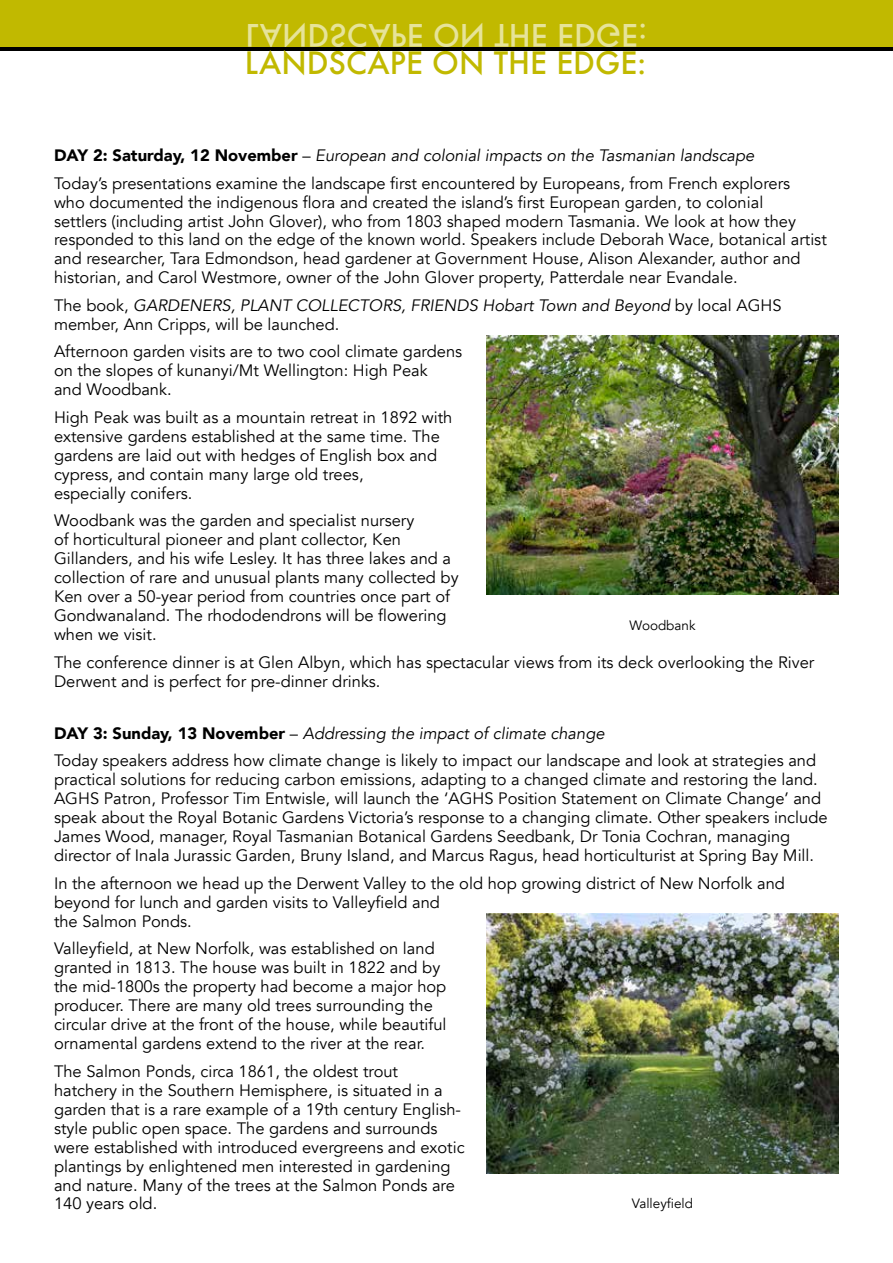
<style>
.page{position:relative;width:893px;height:1263px;background:#fff}
.page>*{position:absolute;margin:0;border:0;box-sizing:border-box;transform-origin:0 0}
.t1{font:500 30px "Futura";color:#c1b900}
.t2{font:16.5px/19px "Avenir";color:#000}
.t3{font:italic 16.5px/18.9px "Avenir";color:#000}
.t4{font:13.5px "Avenir";color:#000}
.s1{font-weight:900}
.s2{font-style:italic}
.s3{font-style:normal}
</style>
<div class="page">
<div style="left:0;top:0;width:893px;height:51px;background:#c1b900"></div>
<hr style="left:0;top:47px;width:893px;height:4px;background:#000">
<img style="left:486px;top:913px;width:353px;height:260px">
<img style="left:486px;top:335px;width:353px;height:260px">
<h1 class="t1" style="left:245px;top:42px;width:403px">LANDSCAPE ON THE EDGE:</h1>
<p class="t2" style="left:54px;top:142px;width:738px;line-height:27.5px"><span class="s1">DAY 2: Saturday, 12 November</span> – <span class="s2">European and colonial impacts on the Tasmanian landscape<br></span>Today’s presentations examine the landscape first encountered by Europeans, from French explorers</p>
<p class="t2" style="left:54px;top:193px;width:774px">who documented the indigenous flora and created the island’s first European garden, to colonial<br>settlers (including artist John Glover), who from 1803 shaped modern Tasmania. We look at how they responded to this land on the edge of the known world. Speakers include Deborah Wace, botanical artist and researcher, Tara Edmondson, head gardener at Government House, Alison Alexander, author and historian, and Carol Westmore, owner of the John Glover property, Patterdale near Evandale.</p>
<p class="t3" style="left:54px;top:296px;width:729px"><span class="s3">The book,</span> GARDENERS, PLANT COLLECTORS, FRIENDS Hobart Town and Beyond <span class="s3">by local AGHS member, Ann Cripps, will be launched.</span></p>
<p class="t2" style="left:54px;top:343px;width:410px">Afternoon garden visits are to two cool climate gardens on the slopes of kunanyi/Mt Wellington: High Peak<br>and Woodbank.</p>
<p class="t2" style="left:54px;top:408px;width:400px">High Peak was built as a mountain retreat in 1892 with extensive gardens established at the same time. The gardens are laid out with hedges of English box and cypress, and contain many large old trees,<br>especially conifers.</p>
<p class="t2" style="left:54px;top:511px;width:406px">Woodbank was the garden and specialist nursery<br>of horticultural pioneer and plant collector, Ken Gillanders, and his wife Lesley. It has three lakes and a collection of rare and unusual plants many collected by Ken over a 50-year period from countries once part of Gondwanaland. The rhododendrons will be flowering when we visit.</p>
<p class="t2" style="left:54px;top:653px;width:762px">The conference dinner is at Glen Albyn, which has spectacular views from its deck overlooking the River<br>Derwent and is perfect for pre-dinner drinks.</p>
<p class="t2" style="left:54px;top:720px;width:764px;line-height:27.5px"><span class="s1">DAY 3: Sunday, 13 November</span> – <span class="s2">Addressing the impact of climate change<br></span>Today speakers address how climate change is likely to impact our landscape and look at strategies and</p>
<p class="t2" style="left:54px;top:770px;width:775px">practical solutions for reducing carbon emissions, adapting to a changed climate and restoring the land.<br>AGHS Patron, Professor Tim Entwisle, will launch the ‘AGHS Position Statement on Climate Change’ and speak about the Royal Botanic Gardens Victoria’s response to a changing climate. Other speakers include James Wood, manager, Royal Tasmanian Botanical Gardens Seedbank, Dr Tonia Cochran, managing director of Inala Jurassic Garden, Bruny Island, and Marcus Ragus, head horticulturist at Spring Bay Mill.</p>
<p class="t2" style="left:54px;top:874px;width:732px">In the afternoon we head up the Derwent Valley to the old hop growing district of New Norfolk and beyond for lunch and garden visits to Valleyfield and<br>the Salmon Ponds.</p>
<p class="t2" style="left:54px;top:939px;width:394px">Valleyfield, at New Norfolk, was established on land granted in 1813. The house was built in 1822 and by the mid-1800s the property had become a major hop producer. There are many old trees surrounding the circular drive at the front of the house, while beautiful ornamental gardens extend to the river at the rear.</p>
<p class="t2" style="left:54px;top:1062px;width:412px">The Salmon Ponds, circa 1861, the oldest trout hatchery in the Southern Hemisphere, is situated in a garden that is a rare example of a 19th century English&shy;style public open space. The gardens and surrounds were established with introduced evergreens and exotic plantings by enlightened men interested in gardening and nature. Many of the trees at the Salmon Ponds are 140 years old.</p>
<p class="t4" style="left:629px;top:617px;width:68px">Woodbank</p>
<p class="t4" style="left:632px;top:1195px;width:63px">Valleyfield</p>
</div>
